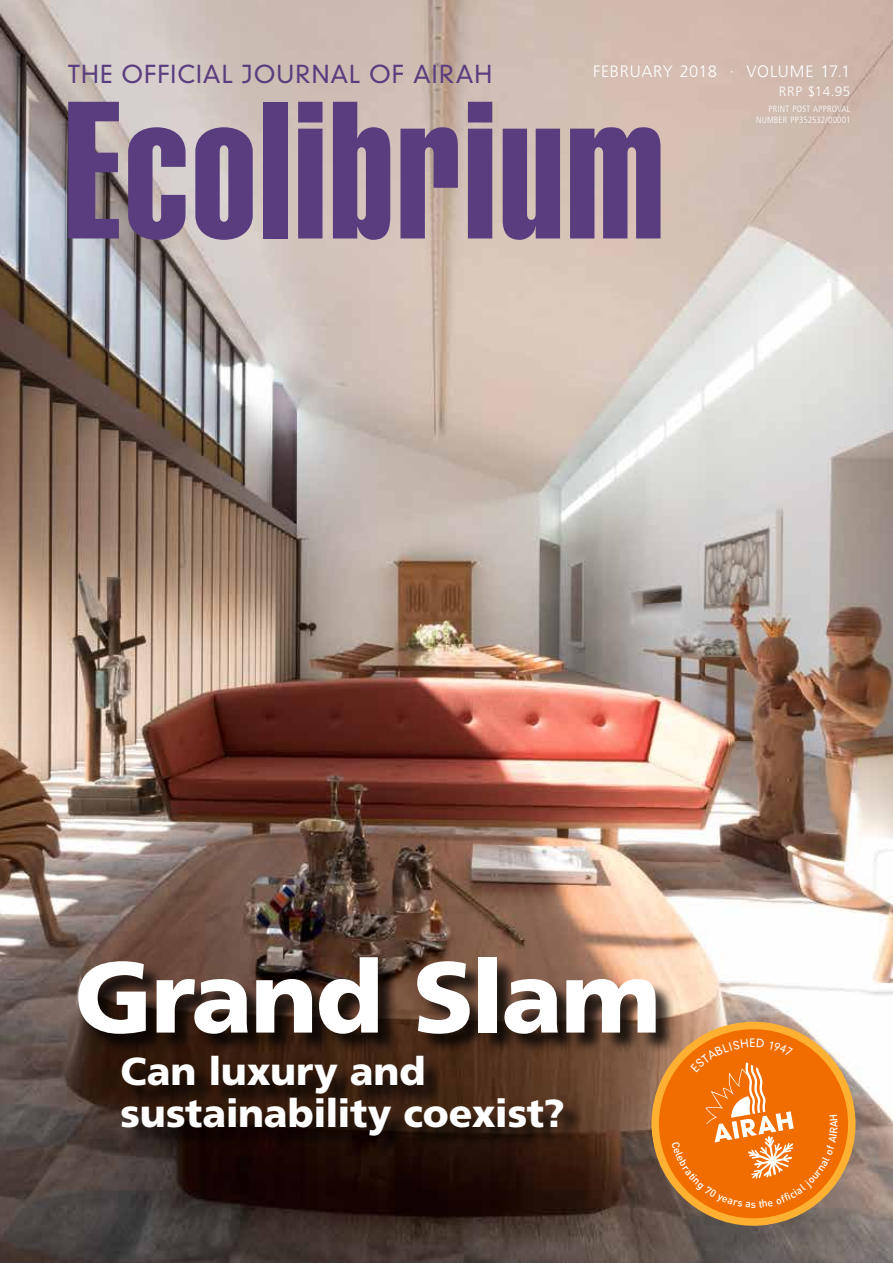
<style>
.page{position:relative;width:893px;height:1263px;background:#fff}
.page>*{position:absolute;margin:0;border:0;box-sizing:border-box;transform-origin:0 0}
.t1{font:192px "Helvetica Extra Compressed";letter-spacing:.015em;color:#5a3d7f}
.t2{font:900 100.5px "Frutiger LT Std";letter-spacing:-.02em;color:#fff}
.t3{font:900 39px/42px "Frutiger LT Std";letter-spacing:-.005em;color:#fff}
.t4{font:300 24px "DIN Neuzeit Grotesk";letter-spacing:.04em;color:#5a3d7f}
.t5{font:300 16.5px "Frutiger LT Std";letter-spacing:.035em;color:#fff}
.t6{font:300 13.5px "Frutiger LT Std";letter-spacing:.05em;color:#fff}
.t7{font:500 10.5px "DIN";color:#fff}
.t8{font:300 condensed 9px/10.8px "Frutiger LT Std";letter-spacing:.02em;color:#fff;text-align:right}
</style>
<div class="page">
<img style="left:0;top:0;width:893px;height:1263px">
<svg style="left:643px;top:1013px;width:221px;height:221px;background:#b5906b"></svg>
<div style="left:81px;top:959px;width:595px;height:196px;background:#000;opacity:.75"></div>
<svg style="left:672px;top:1038px;width:165px;height:170px;background:#f07c1b"></svg>
<h3 class="t4" style="left:68px;top:59px;width:426px">THE OFFICIAL JOURNAL OF AIRAH</h3>
<h3 class="t5" style="left:593px;top:62px;width:259px">FEBRUARY 2018 · VOLUME 17.1</h3>
<h3 class="t6" style="left:779px;top:84px;width:73px">RRP $14.95</h3>
<h1 class="t1" style="left:64px;top:55px;width:601px">Ecolibrium</h1>
<p class="t8" style="left:756px;top:103px;width:96px">PRINT POST APPROVAL<br>NUMBER PP352532/00001</p>
<h2 class="t2" style="left:74px;top:937px;width:588px">Grand Slam</h2>
<h3 class="t3" style="left:121px;top:1050px;width:446px">Can luxury and sustainability coexist?</h3>
<p class="t7" style="left:751px;top:1197px;width:7px">s</p>
<p class="t7" style="left:827px;top:1126px;width:8px;rotate:-90deg">A</p>
</div>
